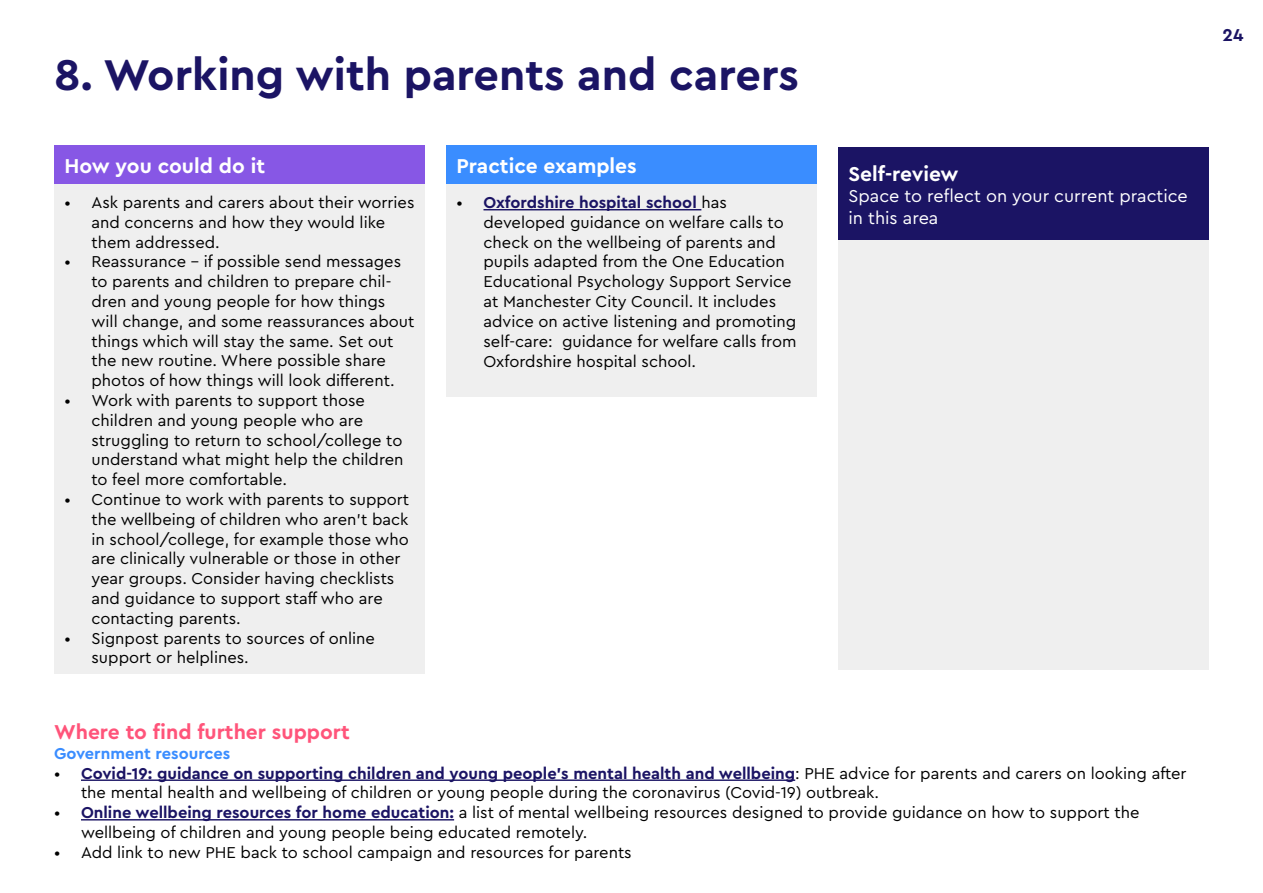
<style>
.page{position:relative;width:1263px;height:893px;background:#fff}
.page>*{position:absolute;margin:0;border:0;box-sizing:border-box;transform-origin:0 0}
.t1{font:700 45px "Cera Pro";color:#1b1464}
.t2{font:700 21px "Cera Pro";color:#fff}
.t3{font:700 21px "Cera Pro";color:#ff547a}
.t4{font:18px/21.6px "Cera Pro";color:#fff}
.t5{font:700 18px "Cera Pro";color:#1b1464}
.t6{font:16.5px/19.8px "Cera Pro";color:#000}
.t7{font:700 16.5px "Cera Pro";color:#3a8dff}
.s1{font-weight:700;color:#1b1464}
</style>
<div class="page">
<div style="left:54px;top:145px;width:371px;height:39px;background:#8757e5"></div>
<div style="left:54px;top:184px;width:371px;height:490px;background:#efefef"></div>
<div style="left:446px;top:145px;width:371px;height:39px;background:#3a8dff"></div>
<div style="left:446px;top:184px;width:371px;height:212px;background:#efefef"></div>
<hr style="left:483px;top:209px;width:218px;height:1px;background:#1b1464">
<div style="left:838px;top:147px;width:371px;height:93px;background:#1b1464"></div>
<div style="left:838px;top:240px;width:371px;height:429px;background:#efefef"></div>
<hr style="left:81px;top:779px;width:714px;height:2px;background:#1b1464">
<hr style="left:81px;top:819px;width:373px;height:1px;background:#1b1464">
<h1 class="t1" style="left:54px;top:45px;width:746px">8. Working with parents and carers</h1>
<p class="t2" style="left:64px;top:152px;width:202px">How you could do it</p>
<p class="t6" style="left:91px;top:192px;width:324px;text-indent:-27px">• Ask parents and carers about their worries and concerns and how they would like them addressed.</p>
<p class="t6" style="left:91px;top:251px;width:324px;text-indent:-27px">• Reassurance – if possible send messages to parents and children to prepare chil&shy;dren and young people for how things will change, and some reassurances about things which will stay the same. Set out the new routine. Where possible share photos of how things will look different.</p>
<p class="t6" style="left:91px;top:390px;width:314px;text-indent:-27px">• Work with parents to support those children and young people who are struggling to return to school/college to understand what might help the children to feel more comfortable.</p>
<p class="t6" style="left:91px;top:489px;width:319px;text-indent:-27px">• Continue to work with parents to support the wellbeing of children who aren’t back in school/college, for example those who are clinically vulnerable or those in other year groups. Consider having checklists and guidance to support staff who are contacting parents.</p>
<p class="t6" style="left:91px;top:627px;width:285px;text-indent:-27px">• Signpost parents to sources of online support or helplines.</p>
<p class="t2" style="left:456px;top:152px;width:182px">Practice examples</p>
<p class="t6" style="left:483px;top:192px;width:315px;text-indent:-27px">• <span class="s1">Oxfordshire hospital school</span> has developed guidance on welfare calls to check on the wellbeing of parents and pupils adapted from the One Education Educational Psychology Support Service at Manchester City Council. It includes advice on active listening and promoting self-care: guidance for welfare calls from Oxfordshire hospital school.</p>
<p class="t2" style="left:848px;top:160px;width:112px">Self-review</p>
<p class="t4" style="left:848px;top:185px;width:341px">Space to reflect on your current practice in this area</p>
<p class="t3" style="left:54px;top:718px;width:297px">Where to find further support</p>
<p class="t7" style="left:54px;top:742px;width:178px">Government resources</p>
<p class="t6" style="left:81px;top:762px;width:1107px;text-indent:-27px">• <span class="s1">Covid-19: guidance on supporting children and young people’s mental health and wellbeing</span>: PHE advice for parents and carers on looking after the mental health and wellbeing of children or young people during the coronavirus (Covid-19) outbreak.</p>
<p class="t6" style="left:81px;top:802px;width:1060px;text-indent:-27px">• <span class="s1">Online wellbeing resources for home education:</span> a list of mental wellbeing resources designed to provide guidance on how to support the wellbeing of children and young people being educated remotely.</p>
<p class="t6" style="left:54px;top:842px;width:579px">• Add link to new PHE back to school campaign and resources for parents</p>
<p class="t5" style="left:1222px;top:23px;width:22px">24</p>
</div>
